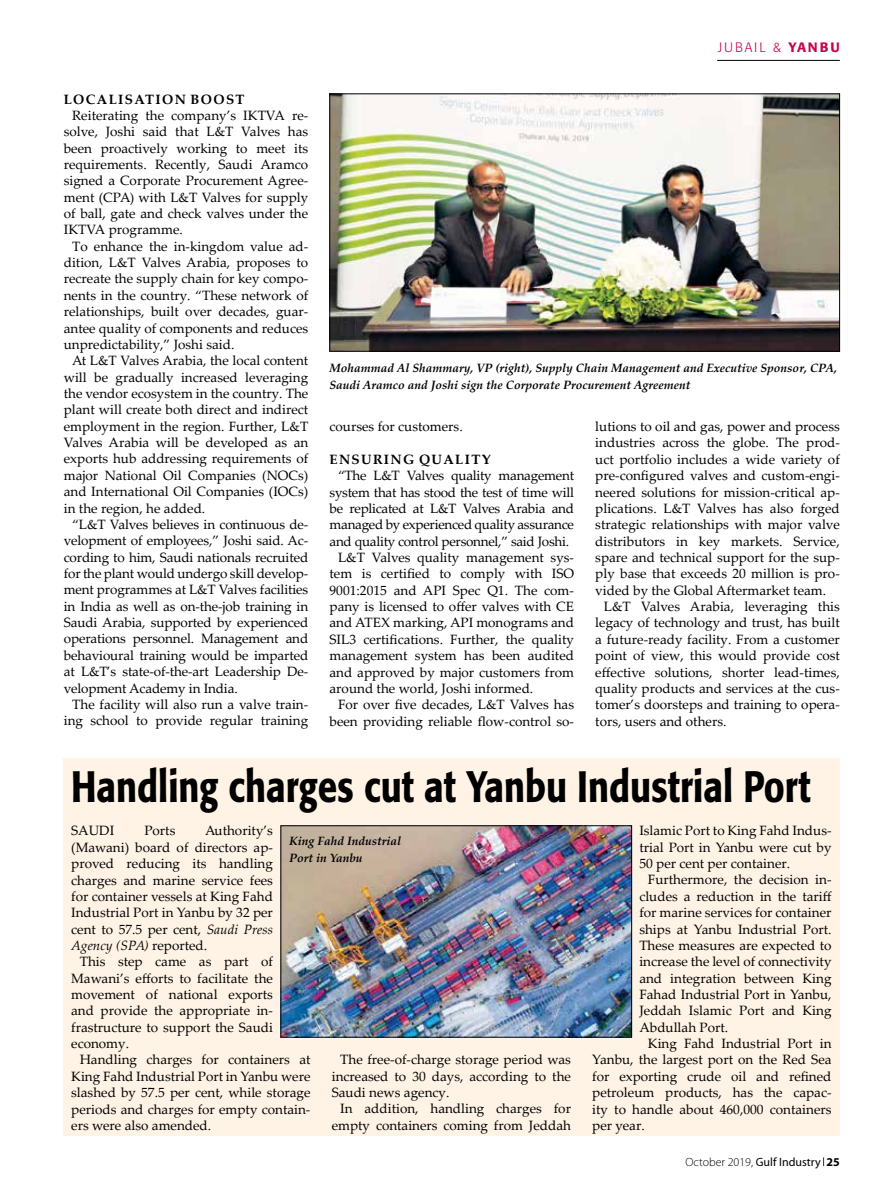
<style>
.page{position:relative;width:893px;height:1200px;background:#fff}
.page>*{position:absolute;margin:0;border:0;box-sizing:border-box;transform-origin:0 0}
.t1{font:500 43.5px "Formata";color:#000;scale:.8 1}
.t2{font:13.5px/16.4px "Palatino Linotype";color:#000;text-align:justify}
.t3{font:13.5px "Palatino Linotype";letter-spacing:-.02em;color:#000}
.t4{font:700 13.5px "Palatino Linotype";letter-spacing:.1em;color:#000}
.t5{font:300 13.5px "Formata";letter-spacing:.15em;color:#c4064f}
.t6{font:italic 700 12px/16.4px "Palatino Linotype";color:#000}
.t7{font:300 12px "Myriad Pro";color:#000}
.s1{font-weight:500}
.s2{font-style:italic}
.s3{font-weight:400}
.s4{font-weight:700}
</style>
<div class="page">
<hr style="left:717px;top:60px;width:123px;height:1px;background:#000">
<img style="left:332px;top:96px;width:506px;height:253px">
<div style="left:330px;top:94px;width:510px;height:257px;border:1px solid #000"></div>
<div style="left:64px;top:758px;width:776px;height:377px;background:#fff3e5"></div>
<img style="left:283px;top:827px;width:347px;height:208px">
<div style="left:281px;top:825px;width:351px;height:212px;border:1px solid #000"></div>
<p class="t5" style="left:718px;top:40px;width:124px">JUBAIL &amp; <span class="s1">YANBU</span></p>
<p class="t4" style="left:64px;top:89px;width:182px">LOCALISATION BOOST</p>
<p class="t2" style="left:64px;top:106px;width:246px;text-indent:9px">Reiterating the company’s IKTVA re&shy;solve, Joshi said that L&amp;T Valves has been proactively working to meet its requirements. Recently, Saudi Aramco signed a Corporate Procurement Agree&shy;ment (CPA) with L&amp;T Valves for supply of ball, gate and check valves under the IKTVA programme.</p>
<p class="t2" style="left:64px;top:237px;width:246px;text-indent:9px">To enhance the in-kingdom value ad&shy;dition, L&amp;T Valves Arabia, proposes to recreate the supply chain for key compo&shy;nents in the country. “These network of relationships, built over decades, guar&shy;antee quality of components and reduces unpredictability,” Joshi said.</p>
<p class="t2" style="left:64px;top:352px;width:246px;text-indent:9px">At L&amp;T Valves Arabia, the local content will be gradually increased leveraging the vendor ecosystem in the country. The plant will create both direct and indirect employment in the region. Further, L&amp;T Valves Arabia will be developed as an exports hub addressing requirements of major National Oil Companies (NOCs) and International Oil Companies (IOCs) in the region, he added.</p>
<p class="t2" style="left:64px;top:515px;width:246px;text-indent:9px">“L&amp;T Valves believes in continuous de&shy;velopment of employees,” Joshi said. Ac&shy;cording to him, Saudi nationals recruited for the plant would undergo skill develop&shy;ment programmes at L&amp;T Valves facilities in India as well as on-the-job training in Saudi Arabia, supported by experienced operations personnel. Management and behavioural training would be imparted at L&amp;T’s state-of-the-art Leadership De&shy;velopment Academy in India.</p>
<p class="t2" style="left:64px;top:695px;width:246px;text-align:right">The facility will also run a valve train&shy;ing school to provide regular training</p>
<p class="t6" style="left:330px;top:359px;width:509px">Mohammad Al Shammary, VP (right), Supply Chain Management and Executive Sponsor, CPA,<br>Saudi Aramco and Joshi sign the Corporate Procurement Agreement</p>
<p class="t2" style="left:595px;top:417px;width:246px">lutions to oil and gas, power and process industries across the globe. The prod&shy;uct portfolio includes a wide variety of pre-configured valves and custom-engi&shy;neered solutions for mission-critical ap&shy;plications. L&amp;T Valves has also forged strategic relationships with major valve distributors in key markets. Service, spare and technical support for the sup&shy;ply base that exceeds 20 million is pro&shy;vided by the Global Aftermarket team.</p>
<p class="t2" style="left:595px;top:597px;width:246px;text-indent:9px">L&amp;T Valves Arabia, leveraging this legacy of technology and trust, has built a future-ready facility. From a customer point of view, this would provide cost effective solutions, shorter lead-times, quality products and services at the cus&shy;tomer’s doorsteps and training to opera&shy;tors, users and others.</p>
<h1 class="t1" style="left:71px;top:759px;width:926px">Handling charges cut at Yanbu Industrial Port</h1>
<p class="t2" style="left:71px;top:821px;width:45px">SAUDI</p>
<p class="t2" style="left:144px;top:821px;width:32px">Ports</p>
<p class="t2" style="left:330px;top:417px;width:135px">courses for customers.</p>
<p class="t4" style="left:330px;top:449px;width:163px">ENSURING QUALITY</p>
<p class="t3" style="left:338px;top:466px;width:237px">“The L&amp;T Valves quality management</p>
<p class="t3" style="left:330px;top:482px;width:246px">system that has stood the test of time will</p>
<p class="t3" style="left:330px;top:498px;width:246px">be replicated at L&amp;T Valves Arabia and</p>
<p class="t3" style="left:330px;top:515px;width:246px">managed by experienced quality assurance</p>
<p class="t3" style="left:330px;top:531px;width:241px">and quality control personnel,” said Joshi.</p>
<p class="t2" style="left:338px;top:548px;width:237px">L&amp;T Valves quality management sys-</p>
<p class="t2" style="left:330px;top:565px;width:246px">tem is certified to comply with ISO</p>
<p class="t2" style="left:330px;top:581px;width:246px">9001:2015 and API Spec Q1. The com-</p>
<p class="t2" style="left:330px;top:597px;width:246px">pany is licensed to offer valves with CE</p>
<p class="t2" style="left:330px;top:614px;width:246px">and ATEX marking, API monograms and</p>
<p class="t2" style="left:330px;top:630px;width:246px">SIL3 certifications. Further, the quality</p>
<p class="t2" style="left:330px;top:646px;width:246px">management system has been audited</p>
<p class="t2" style="left:330px;top:663px;width:246px">and approved by major customers from</p>
<p class="t2" style="left:330px;top:679px;width:205px">around the world, Joshi informed.</p>
<p class="t2" style="left:338px;top:695px;width:237px">For over five decades, L&amp;T Valves has</p>
<p class="t2" style="left:330px;top:712px;width:246px">been providing reliable flow-control so-</p>
<p class="t2" style="left:639px;top:821px;width:194px">Islamic Port to King Fahd Indus&shy;trial Port in Yanbu were cut by 50 per cent per container.</p>
<p class="t2" style="left:639px;top:870px;width:194px;text-indent:9px">Furthermore, the decision in&shy;cludes a reduction in the tariff for marine services for container ships at Yanbu Industrial Port.<br>These measures are expected to increase the level of connectivity and integration between King Fahad Industrial Port in Yanbu, Jeddah Islamic Port and King Abdullah Port.</p>
<p class="t2" style="left:592px;top:1034px;width:241px;text-indent:56px">King Fahd Industrial Port in Yanbu, the largest port on the Red Sea for exporting crude oil and refined petroleum products, has the capac&shy;ity to handle about 460,000 containers per year.</p>
<p class="t2" style="left:71px;top:821px;width:203px;text-indent:134px">Authority’s (Mawani) board of directors ap&shy;proved reducing its handling charges and marine service fees for container vessels at King Fahd Industrial Port in Yanbu by 32 per cent to 57.5 per cent, <span class="s2">Saudi Press Agency (SPA)</span> reported.</p>
<p class="t2" style="left:71px;top:952px;width:203px;text-indent:9px">This step came as part of Mawani’s efforts to facilitate the movement of national exports and provide the appropriate in&shy;frastructure to support the Saudi economy.</p>
<p class="t2" style="left:71px;top:1050px;width:241px;text-indent:9px">Handling charges for containers at King Fahd Industrial Port in Yanbu were slashed by 57.5 per cent, while storage periods and charges for empty contain&shy;ers were also amended.</p>
<p class="t2" style="left:332px;top:1050px;width:241px;text-indent:9px">The free-of-charge storage period was increased to 30 days, according to the Saudi news agency.</p>
<p class="t6" style="left:289px;top:832px;width:114px">King Fahd Industrial<br>Port in Yanbu</p>
<p class="t2" style="left:332px;top:1099px;width:241px;text-align:right">In addition, handling charges for empty containers coming from Jeddah</p>
<p class="t7" style="left:685px;top:1154px;width:156px">October 2019, <span class="s3">Gulf Industry</span> <span class="s4">25</span></p>
</div>
